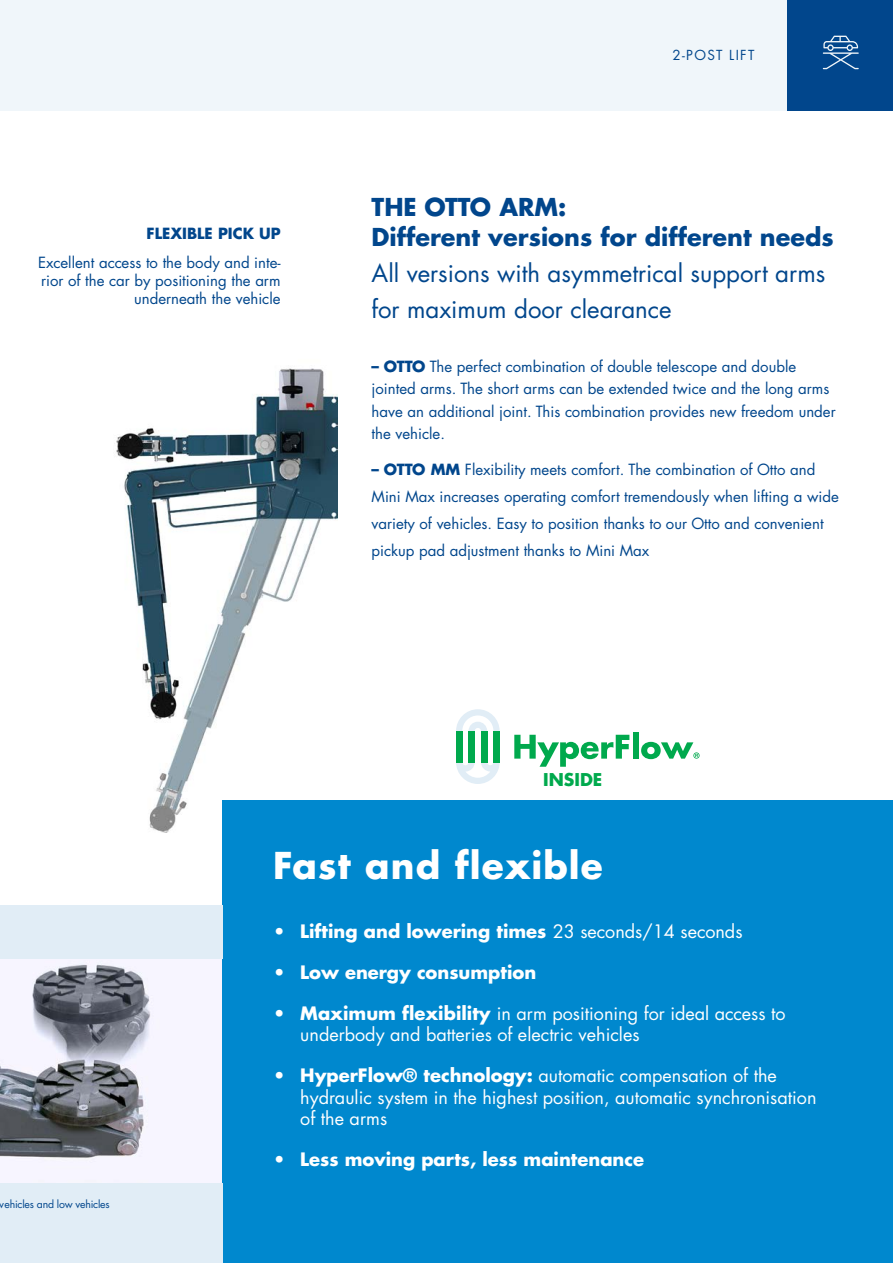
<style>
.page{position:relative;width:893px;height:1263px;background:#fff}
.page>*{position:absolute;margin:0;border:0;box-sizing:border-box;transform-origin:0 0}
.t1{font:700 36px "Futura LT Pro";letter-spacing:.03em;color:#fff}
.t2{font:24px/36px "Futura LT Pro";color:#01468c}
.t3{font:700 24px "Futura LT Pro";color:#01468c}
.t4{font:18px/21.6px "Futura LT Pro";color:#fff}
.t5{font:700 18px "Futura LT Pro";color:#fff}
.t6{font:700 17.25px "Futura LT Pro";color:#00a94d}
.t7{font:15px/22.5px "Futura LT Pro";color:#01468c}
.t8{font:700 15px "Futura LT Pro";color:#01468c}
.t9{font:13.5px "Futura LT Pro";letter-spacing:.1em;color:#01468c}
.t10{font:10.5px "Futura LT Pro";letter-spacing:-.02em;color:#01468c}
.s1{font-weight:700}
.s2{font-weight:400}
</style>
<div class="page">
<img style="left:116px;top:368px;width:222px;height:464px">
<img style="left:0;top:960px;width:154px;height:223px">
<div style="left:786px;top:0;width:107px;height:111px;background:#01468c"></div>
<div style="left:0;top:0;width:786px;height:111px;background:#f0f6fa"></div>
<svg style="left:823px;top:36px;width:36px;height:33px"></svg>
<div style="left:222px;top:801px;width:671px;height:462px;background:#0088ce"></div>
<div style="left:0;top:1183px;width:222px;height:80px;background:#e1edf6"></div>
<div style="left:0;top:905px;width:222px;height:54px;background:#e1edf6"></div>
<svg style="left:514px;top:735px;width:115px;height:32px"></svg>
<div style="left:633px;top:732px;width:5px;height:27px;background:#00a94d"></div>
<svg style="left:641px;top:742px;width:59px;height:17px"></svg>
<svg style="left:456px;top:709px;width:44px;height:75px"></svg>
<div style="left:456px;top:731px;width:6px;height:31px;background:#00a94d"></div>
<div style="left:493px;top:731px;width:7px;height:31px;background:#00a94d"></div>
<div style="left:481px;top:731px;width:6px;height:31px;background:#00a94d"></div>
<div style="left:469px;top:731px;width:6px;height:31px;background:#00a94d"></div>
<p class="t8" style="left:147px;top:221px;width:136px">FLEXIBLE PICK UP</p>
<p class="t7" style="left:38px;top:253px;width:244px;line-height:18px;text-align:right">Excellent access to the body and inte&shy;rior of the car by positioning the arm underneath the vehicle</p>
<p class="t9" style="left:672px;top:46px;width:83px">2-POST LIFT</p>
<p class="t3" style="left:372px;top:189px;width:196px">THE OTTO ARM:</p>
<p class="t3" style="left:372px;top:219px;width:464px">Different versions for different needs</p>
<p class="t2" style="left:372px;top:255px;width:455px">All versions with asymmetrical support arms for maximum door clearance</p>
<p class="t7" style="left:372px;top:355px;width:466px"><span class="s1">– OTTO</span> The perfect combination of double telescope and double jointed arms. The short arms can be extended twice and the long arms have an additional joint. This combination provides new freedom under the vehicle.</p>
<p class="t7" style="left:372px;top:455px;width:469px;line-height:27px"><span class="s1">– OTTO MM</span> Flexibility meets comfort. The combination of Otto and Mini Max increases operating comfort tremendously when lifting a wide variety of vehicles. Easy to position thanks to our Otto and convenient pickup pad adjustment thanks to Mini Max</p>
<p class="t6" style="left:543px;top:766px;width:61px">INSIDE</p>
<p class="t1" style="left:273px;top:838px;width:331px">Fast and flexible</p>
<p class="t10" style="left:0;top:1197px;width:111px">vehicles and low vehicles</p>
<p class="t5" style="left:273px;top:917px;width:471px">• Lifting and lowering times <span class="s2">23 seconds/14 seconds</span></p>
<p class="t5" style="left:273px;top:958px;width:264px">• Low energy consumption</p>
<p class="t4" style="left:300px;top:1002px;width:487px;text-indent:-27px"><span class="s1">• Maximum flexibility</span> in arm positioning for ideal access to underbody and batteries of electric vehicles</p>
<p class="t4" style="left:300px;top:1064px;width:518px;text-indent:-27px"><span class="s1">• HyperFlow® technology:</span> automatic compensation of the hydraulic system in the highest position, automatic synchronisation of the arms</p>
<p class="t5" style="left:273px;top:1145px;width:372px">• Less moving parts, less maintenance</p>
</div>
